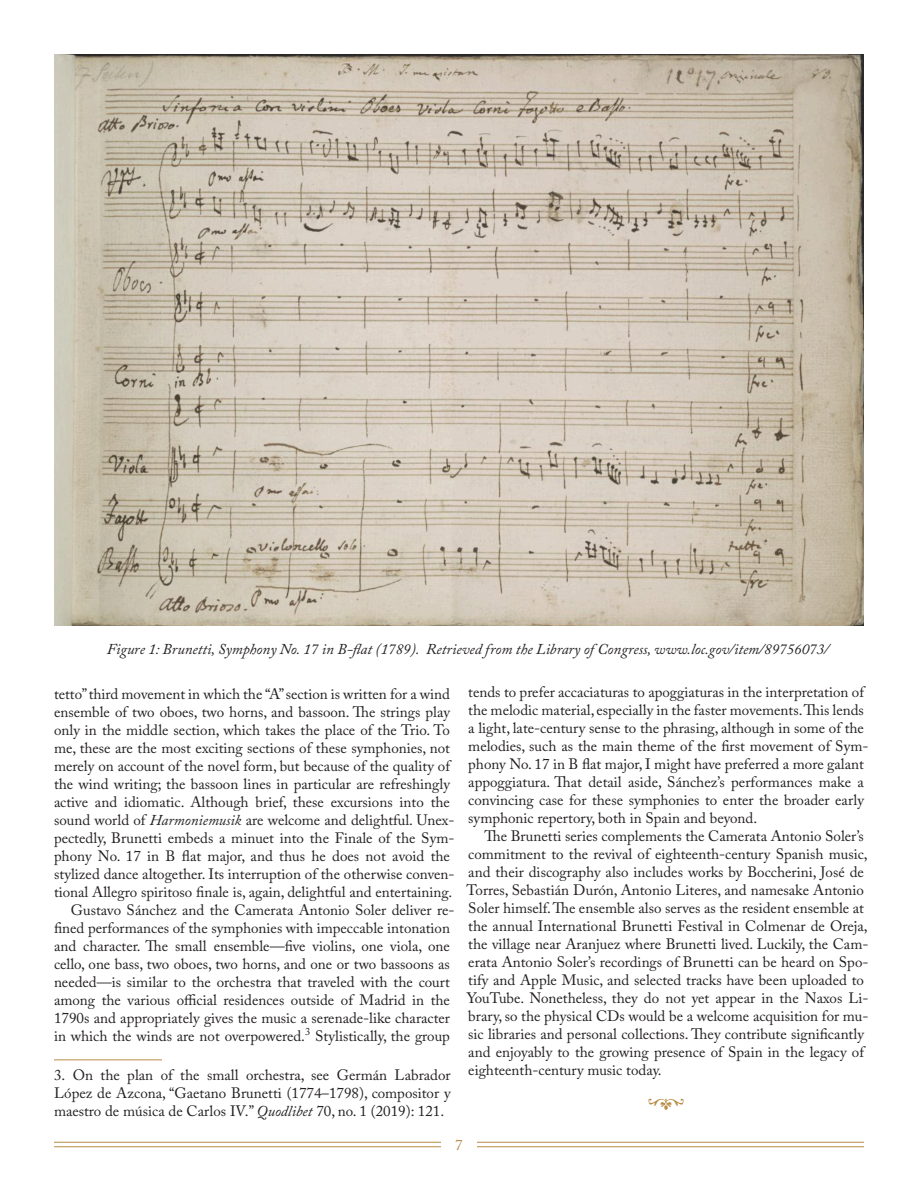
<style>
.page{position:relative;width:918px;height:1188px;background:#fff}
.page>*{position:absolute;margin:0;border:0;box-sizing:border-box;transform-origin:0 0}
.t1{font:15px/18px "Adobe Caslon Pro";color:#231f20}
.t2{font:italic 15px "Adobe Caslon Pro";color:#231f20}
.t3{font:15px "Adobe Caslon Pro";color:#b78c44}
.s1{font-style:italic}
</style>
<div class="page">
<hr style="left:54px;top:1146px;width:387px;height:1px;background:#b78c44">
<hr style="left:54px;top:1142px;width:387px;height:1px;background:#b78c44">
<hr style="left:477px;top:1146px;width:387px;height:1px;background:#b78c44">
<hr style="left:477px;top:1142px;width:387px;height:1px;background:#b78c44">
<hr style="left:54px;top:1059px;width:108px;height:1px;background:#b78c44">
<img style="left:54px;top:54px;width:810px;height:572px">
<p class="t2" style="left:107px;top:643px;width:724px">Figure 1: Brunetti, Symphony No. 17 in B-flat (1789). Retrieved from the Library of Congress, www.loc.gov/item/89756073/</p>
<p class="t1" style="left:54px;top:687px;width:398px">tetto” third movement in which the “A” section is written for a wind</p>
<p class="t1" style="left:54px;top:705px;width:398px">ensemble of two oboes, two horns, and bassoon. The strings play</p>
<p class="t1" style="left:54px;top:723px;width:398px">only in the middle section, which takes the place of the Trio. To</p>
<p class="t1" style="left:54px;top:741px;width:398px">me, these are the most exciting sections of these symphonies, not</p>
<p class="t1" style="left:54px;top:759px;width:399px">merely on account of the novel form, but because of the quality of</p>
<p class="t1" style="left:54px;top:777px;width:398px">the wind writing; the bassoon lines in particular are refreshingly</p>
<p class="t1" style="left:54px;top:795px;width:398px">active and idiomatic. Although brief, these excursions into the</p>
<p class="t1" style="left:54px;top:813px;width:402px">sound world of <span class="s1">Harmoniemusik</span> are welcome and delightful. Unex-</p>
<p class="t1" style="left:54px;top:831px;width:402px">pectedly, Brunetti embeds a minuet into the Finale of the Sym-</p>
<p class="t1" style="left:54px;top:849px;width:398px">phony No. 17 in B flat major, and thus he does not avoid the</p>
<p class="t1" style="left:54px;top:867px;width:402px">stylized dance altogether. Its interruption of the otherwise conven-</p>
<p class="t1" style="left:54px;top:885px;width:400px">tional Allegro spiritoso finale is, again, delightful and entertaining.</p>
<p class="t1" style="left:71px;top:903px;width:385px">Gustavo Sánchez and the Camerata Antonio Soler deliver re-</p>
<p class="t1" style="left:54px;top:921px;width:398px">fined performances of the symphonies with impeccable intonation</p>
<p class="t1" style="left:54px;top:939px;width:398px">and character. The small ensemble—five violins, one viola, one</p>
<p class="t1" style="left:54px;top:957px;width:398px">cello, one bass, two oboes, two horns, and one or two bassoons as</p>
<p class="t1" style="left:54px;top:975px;width:398px">needed—is similar to the orchestra that traveled with the court</p>
<p class="t1" style="left:54px;top:993px;width:398px">among the various official residences outside of Madrid in the</p>
<p class="t1" style="left:54px;top:1011px;width:398px">1790s and appropriately gives the music a serenade-like character</p>
<p class="t1" style="left:54px;top:1029px;width:398px">in which the winds are not overpowered.<sup>3</sup> Stylistically, the group</p>
<p class="t1" style="left:54px;top:1067px;width:399px;text-align:justify">3. On the plan of the small orchestra, see Germán Labrador López de Azcona, “Gaetano Brunetti (1774–1798), compositor y maestro de música de Carlos IV.” <span class="s1">Quodlibet</span> 70, no. 1 (2019): 121.</p>
<p class="t1" style="left:468px;top:685px;width:402px">tends to prefer accaciaturas to apoggiaturas in the interpretation of the melodic material, especially in the faster movements. This lends a light, late-century sense to the phrasing, although in some of the melodies, such as the main theme of the first movement of Sym&shy;phony No. 17 in B flat major, I might have preferred a more galant appoggiatura. That detail aside, Sánchez’s performances make a convincing case for these symphonies to enter the broader early symphonic repertory, both in Spain and beyond.</p>
<p class="t1" style="left:466px;top:829px;width:404px;text-indent:18px">The Brunetti series complements the Camerata Antonio Soler’s commitment to the revival of eighteenth-century Spanish music, and their discography also includes works by Boccherini, José de Torres, Sebastián Durón, Antonio Literes, and namesake Antonio Soler himself. The ensemble also serves as the resident ensemble at the annual International Brunetti Festival in Colmenar de Oreja, the village near Aranjuez where Brunetti lived. Luckily, the Cam&shy;erata Antonio Soler’s recordings of Brunetti can be heard on Spo&shy;tify and Apple Music, and selected tracks have been uploaded to YouTube. Nonetheless, they do not yet appear in the Naxos Li&shy;brary, so the physical CDs would be a welcome acquisition for mu&shy;sic libraries and personal collections. They contribute significantly and enjoyably to the growing presence of Spain in the legacy of eighteenth-century music today.</p>
<p class="t3" style="left:455px;top:1139px;width:9px">7</p>
</div>
